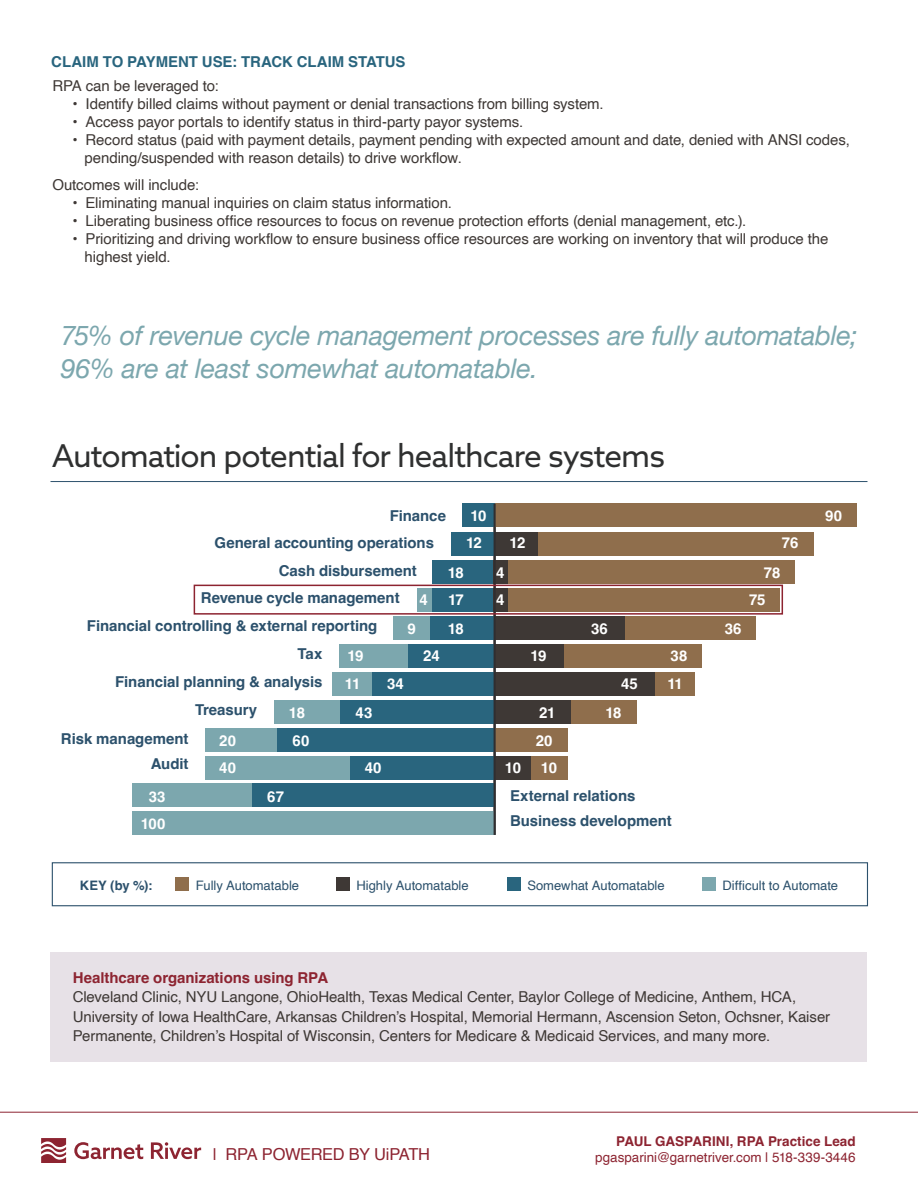
<style>
.page{position:relative;width:918px;height:1188px;background:#fff}
.page>*{position:absolute;margin:0;border:0;box-sizing:border-box;transform-origin:0 0}
.t1{font:31.5px "Azo Sans";letter-spacing:-.035em;color:#2f3030}
.t2{font:italic 27px/33px "Helvetica Neue";letter-spacing:-.01em;color:#7ca7ae}
.t3{font:16.5px "Helvetica";letter-spacing:-.025em;color:#8d2431}
.t4{font:15px/18px "Helvetica";letter-spacing:-.005em;color:#3e3835}
.t5{font:700 15px/25.5px "Helvetica";letter-spacing:-.005em;color:#2c516c;text-align:right}
.t6{font:700 15px "Helvetica";letter-spacing:-.005em;color:#fff}
.t7{font:700 15px "Helvetica";color:#29657e}
.t8{font:700 15px "Helvetica";letter-spacing:-.005em;color:#8d2431}
.t9{font:13.5px "Helvetica";color:#8d2431}
.t10{font:700 13.5px "Helvetica";letter-spacing:.005em;color:#8d2431}
.t11{font:13.05px "Helvetica";letter-spacing:-.005em;color:#2c516c}
.t12{font:700 13.05px "Helvetica";color:#2c516c}
</style>
<div class="page">
<hr style="left:0;top:1112px;width:918px;height:1px;background:#8d2431">
<svg style="left:74px;top:1142px;width:69px;height:17px"></svg>
<svg style="left:151px;top:1142px;width:50px;height:17px"></svg>
<svg style="left:41px;top:1138px;width:25px;height:25px"></svg>
<hr style="left:51px;top:481px;width:816px;height:1px;background:#2c516c">
<div style="left:132px;top:812px;width:363px;height:23px;background:#7ca7ae"></div>
<div style="left:252px;top:784px;width:243px;height:23px;background:#29657e"></div>
<div style="left:132px;top:784px;width:120px;height:23px;background:#7ca7ae"></div>
<div style="left:205px;top:728px;width:72px;height:24px;background:#7ca7ae"></div>
<div style="left:277px;top:728px;width:218px;height:24px;background:#29657e"></div>
<div style="left:495px;top:728px;width:72px;height:24px;background:#8f6e4c"></div>
<div style="left:339px;top:700px;width:156px;height:23px;background:#29657e"></div>
<div style="left:274px;top:700px;width:65px;height:23px;background:#7ca7ae"></div>
<div style="left:495px;top:700px;width:76px;height:23px;background:#3e3835"></div>
<div style="left:571px;top:700px;width:66px;height:23px;background:#8f6e4c"></div>
<div style="left:371px;top:672px;width:123px;height:23px;background:#29657e"></div>
<div style="left:332px;top:672px;width:39px;height:23px;background:#7ca7ae"></div>
<div style="left:494px;top:672px;width:162px;height:23px;background:#3e3835"></div>
<div style="left:655px;top:672px;width:39px;height:23px;background:#8f6e4c"></div>
<div style="left:408px;top:644px;width:87px;height:23px;background:#29657e"></div>
<div style="left:339px;top:644px;width:69px;height:23px;background:#7ca7ae"></div>
<div style="left:495px;top:644px;width:69px;height:23px;background:#3e3835"></div>
<div style="left:564px;top:644px;width:138px;height:23px;background:#8f6e4c"></div>
<div style="left:430px;top:616px;width:65px;height:23px;background:#29657e"></div>
<div style="left:394px;top:616px;width:36px;height:23px;background:#7ca7ae"></div>
<div style="left:495px;top:616px;width:130px;height:23px;background:#3e3835"></div>
<div style="left:625px;top:616px;width:131px;height:23px;background:#8f6e4c"></div>
<div style="left:432px;top:588px;width:61px;height:23px;background:#29657e"></div>
<div style="left:417px;top:588px;width:15px;height:23px;background:#7ca7ae"></div>
<div style="left:493px;top:588px;width:15px;height:23px;background:#3e3835"></div>
<div style="left:508px;top:588px;width:272px;height:23px;background:#8f6e4c"></div>
<div style="left:451px;top:532px;width:44px;height:23px;background:#29657e"></div>
<div style="left:495px;top:532px;width:43px;height:23px;background:#3e3835"></div>
<div style="left:538px;top:532px;width:276px;height:23px;background:#8f6e4c"></div>
<div style="left:495px;top:504px;width:362px;height:23px;background:#8f6e4c"></div>
<div style="left:462px;top:504px;width:33px;height:23px;background:#29657e"></div>
<div style="left:350px;top:756px;width:145px;height:24px;background:#29657e"></div>
<div style="left:205px;top:756px;width:145px;height:24px;background:#7ca7ae"></div>
<div style="left:495px;top:756px;width:36px;height:24px;background:#3e3835"></div>
<div style="left:531px;top:756px;width:36px;height:24px;background:#8f6e4c"></div>
<div style="left:432px;top:560px;width:62px;height:23px;background:#29657e"></div>
<div style="left:494px;top:560px;width:14px;height:23px;background:#3e3835"></div>
<div style="left:508px;top:560px;width:287px;height:23px;background:#8f6e4c"></div>
<div style="left:176px;top:878px;width:13px;height:13px;background:#8f6e4c"></div>
<div style="left:702px;top:878px;width:13px;height:13px;background:#7ca7ae"></div>
<div style="left:336px;top:878px;width:13px;height:13px;background:#3e3835"></div>
<div style="left:507px;top:878px;width:13px;height:13px;background:#29657e"></div>
<div style="left:52px;top:862px;width:816px;height:44px;border:1px solid #2c516c"></div>
<hr style="left:494px;top:504px;width:2px;height:331px;background:#302e30">
<div style="left:194px;top:585px;width:589px;height:30px;border:2px solid #8d2431"></div>
<div style="left:51px;top:952px;width:816px;height:110px;background:#e7e1e7"></div>
<p class="t7" style="left:51px;top:52px;width:356px">CLAIM TO PAYMENT USE: TRACK CLAIM STATUS</p>
<p class="t4" style="left:52px;top:77px;width:168px">RPA can be leveraged to:</p>
<p class="t4" style="left:73px;top:95px;width:533px">• Identify billed claims without payment or denial transactions from billing system.</p>
<p class="t4" style="left:73px;top:113px;width:452px">• Access payor portals to identify status in third-party payor systems.</p>
<p class="t4" style="left:85px;top:131px;width:767px;text-indent:-12px">• Record status (paid with payment details, payment pending with expected amount and date, denied with ANSI codes, pending/suspended with reason details) to drive workflow.</p>
<p class="t4" style="left:52px;top:176px;width:148px">Outcomes will include:</p>
<p class="t4" style="left:73px;top:194px;width:381px">• Eliminating manual inquiries on claim status information.</p>
<p class="t4" style="left:73px;top:212px;width:675px">• Liberating business office resources to focus on revenue protection efforts (denial management, etc.).</p>
<p class="t4" style="left:85px;top:230px;width:745px;text-indent:-12px">• Prioritizing and driving workflow to ensure business office resources are working on inventory that will produce the highest yield.</p>
<h2 class="t2" style="left:61px;top:320px;width:798px">75% of revenue cycle management processes are fully automatable;<br>96% are at least somewhat automatable.</h2>
<h1 class="t1" style="left:52px;top:435px;width:614px">Automation potential for healthcare systems</h1>
<p class="t5" style="left:390px;top:504px;width:58px">Finance</p>
<p class="t6" style="left:470px;top:506px;width:18px">10</p>
<p class="t6" style="left:825px;top:506px;width:18px">90</p>
<p class="t5" style="left:215px;top:532px;width:221px">General accounting operations</p>
<p class="t6" style="left:466px;top:534px;width:17px">12</p>
<p class="t6" style="left:510px;top:534px;width:17px">12</p>
<p class="t6" style="left:782px;top:534px;width:18px">76</p>
<p class="t6" style="left:448px;top:564px;width:18px">18</p>
<p class="t6" style="left:496px;top:564px;width:10px">4</p>
<p class="t6" style="left:764px;top:564px;width:18px">78</p>
<p class="t6" style="left:420px;top:591px;width:10px">4</p>
<p class="t6" style="left:448px;top:591px;width:17px">17</p>
<p class="t6" style="left:496px;top:591px;width:10px">4</p>
<p class="t6" style="left:749px;top:591px;width:18px">75</p>
<p class="t6" style="left:408px;top:619px;width:10px">9</p>
<p class="t6" style="left:448px;top:619px;width:18px">18</p>
<p class="t6" style="left:591px;top:619px;width:18px">36</p>
<p class="t6" style="left:725px;top:619px;width:18px">36</p>
<p class="t6" style="left:347px;top:646px;width:18px">19</p>
<p class="t6" style="left:423px;top:646px;width:18px">24</p>
<p class="t6" style="left:530px;top:646px;width:18px">19</p>
<p class="t6" style="left:671px;top:646px;width:18px">38</p>
<p class="t6" style="left:345px;top:675px;width:17px">11</p>
<p class="t6" style="left:387px;top:675px;width:18px">34</p>
<p class="t6" style="left:621px;top:675px;width:18px">45</p>
<p class="t6" style="left:667px;top:675px;width:17px">11</p>
<p class="t6" style="left:289px;top:703px;width:18px">18</p>
<p class="t6" style="left:356px;top:703px;width:18px">43</p>
<p class="t6" style="left:539px;top:703px;width:18px">21</p>
<p class="t6" style="left:605px;top:703px;width:18px">18</p>
<p class="t5" style="left:279px;top:560px;width:140px">Cash disbursement</p>
<p class="t5" style="left:201px;top:587px;width:200px">Revenue cycle management</p>
<p class="t5" style="left:87px;top:614px;width:292px">Financial controlling &amp; external reporting</p>
<p class="t5" style="left:298px;top:642px;width:26px">Tax</p>
<p class="t5" style="left:115px;top:671px;width:209px">Financial planning &amp; analysis</p>
<p class="t5" style="left:195px;top:699px;width:64px">Treasury</p>
<p class="t5" style="left:61px;top:728px;width:129px">Risk management<br>Audit</p>
<p class="t6" style="left:219px;top:732px;width:18px">20</p>
<p class="t6" style="left:293px;top:732px;width:18px">60</p>
<p class="t6" style="left:536px;top:732px;width:18px">20</p>
<p class="t6" style="left:219px;top:759px;width:18px">40</p>
<p class="t6" style="left:365px;top:759px;width:18px">40</p>
<p class="t6" style="left:505px;top:759px;width:18px">10</p>
<p class="t6" style="left:267px;top:787px;width:18px">67</p>
<p class="t6" style="left:541px;top:759px;width:18px">10</p>
<p class="t5" style="left:510px;top:784px;width:163px;text-align:left">External relations<br>Business development</p>
<p class="t6" style="left:149px;top:787px;width:18px">33</p>
<p class="t6" style="left:141px;top:814px;width:26px">100</p>
<p class="t12" style="left:80px;top:877px;width:74px">KEY (by %):</p>
<p class="t11" style="left:196px;top:875px;width:105px">Fully Automatable</p>
<p class="t11" style="left:356px;top:875px;width:114px">Highly Automatable</p>
<p class="t11" style="left:527px;top:875px;width:139px">Somewhat Automatable</p>
<p class="t11" style="left:722px;top:875px;width:117px">Difficult to Automate</p>
<p class="t8" style="left:73px;top:968px;width:257px">Healthcare organizations using RPA</p>
<p class="t4" style="left:73px;top:988px;width:759px;line-height:19.5px">Cleveland Clinic, NYU Langone, OhioHealth, Texas Medical Center, Baylor College of Medicine, Anthem, HCA,<br>University of Iowa HealthCare, Arkansas Children’s Hospital, Memorial Hermann, Ascension Seton, Ochsner, Kaiser<br>Permanente, Children’s Hospital of Wisconsin, Centers for Medicare &amp; Medicaid Services, and many more.</p>
<p class="t3" style="left:213px;top:1141px;width:219px">| RPA POWERED BY UiPATH</p>
<p class="t10" style="left:616px;top:1133px;width:241px">PAUL GASPARINI, RPA Practice Lead</p>
<p class="t9" style="left:595px;top:1147px;width:262px">pgasparini@garnetriver.com | 518-339-3446</p>
</div>
